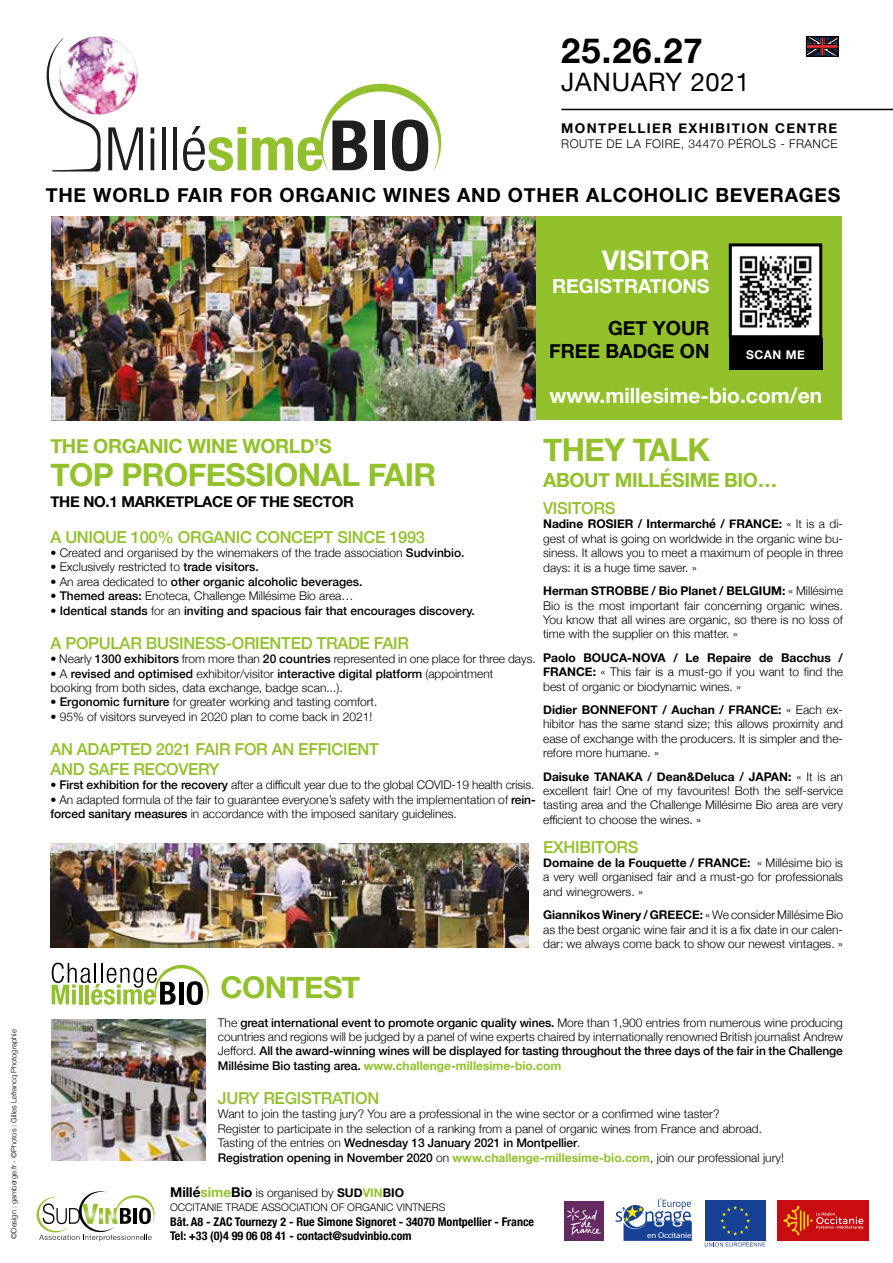
<style>
.page{position:relative;width:893px;height:1263px;background:#fff}
.page>*{position:absolute;margin:0;border:0;box-sizing:border-box;transform-origin:0 0}
.t1{font:700 34.5px "Helvetica Neue";color:#000}
.t2{font:700 31.5px "Helvetica Neue";letter-spacing:-.02em;color:#92c12b}
.t3{font:700 30px "Helvetica Neue";letter-spacing:-.02em;color:#92c12b}
.t4{font:700 27px "Helvetica Neue";color:#fff}
.t5{font:25.5px "Helvetica Neue";letter-spacing:.03em;color:#000}
.t6{font:700 21px "Helvetica Neue";color:#fff}
.t7{font:700 19.5px "Helvetica Neue";letter-spacing:.04em;color:#000}
.t8{font:700 19.5px "Helvetica Neue";letter-spacing:-.02em;color:#92c12b}
.t9{font:700 19.5px/23.4px "Helvetica Neue";color:#000;text-align:right}
.t10{font:700 19.5px "Helvetica Neue";color:#fff}
.t11{font:500 16.5px/19.8px "Helvetica Neue";letter-spacing:-.02em;color:#92c12b}
.t12{font:700 15px "Helvetica Neue";letter-spacing:-.02em;color:#000}
.t13{font:700 13.5px "Helvetica Neue";letter-spacing:.1em;color:#000}
.t14{font:300 12px/14.4px "Helvetica Neue";color:#000;text-align:justify}
.t15{font:500 12px/14.4px "Helvetica Neue";color:#000;text-align:justify}
.t16{font:700 condensed 12px/14.4px "Helvetica Neue";color:#000}
.t17{font:300 12px "Helvetica Neue";letter-spacing:.04em;color:#000}
.t18{font:700 12px "Helvetica Neue";letter-spacing:.04em;color:#fff}
.t19{font:300 10.5px "Helvetica Neue";color:#000}
.t20{font:8.4px "Myriad Pro";letter-spacing:-.02em;color:#fff;scale:1.06 1}
.t21{font:300 7.5px "Helvetica Neue";color:#000}
.s1{font-weight:700}
.s2{font-weight:500}
.s3{font-weight:300}
.s4{font-weight:700;color:#92c12b}
.s5{font-weight:700;font-size:13.5px}
.s6{font-weight:700;font-size:13.5px;color:#92c12b}
</style>
<div class="page">
<svg style="left:808px;top:39px;width:28px;height:15px"></svg>
<div style="left:806px;top:37px;width:32px;height:19px;border:1px solid #000"></div>
<div style="left:536px;top:217px;width:306px;height:203px;background:#92c12b"></div>
<svg style="left:36px;top:1191px;width:119px;height:50px"></svg>
<img style="left:51px;top:217px;width:485px;height:204px">
<img style="left:51px;top:1019px;width:154px;height:142px">
<img style="left:50px;top:843px;width:478px;height:104px">
<svg style="left:46px;top:51px;width:55px;height:121px"></svg>
<svg style="left:108px;top:127px;width:35px;height:43px"></svg>
<hr style="left:151px;top:138px;width:3px;height:32px;background:#1f1f1d">
<svg style="left:151px;top:127px;width:3px;height:7px"></svg>
<hr style="left:162px;top:127px;width:4px;height:43px;background:#1f1f1d">
<hr style="left:173px;top:127px;width:4px;height:43px;background:#1f1f1d">
<svg style="left:183px;top:126px;width:63px;height:45px"></svg>
<svg style="left:252px;top:83px;width:190px;height:90px"></svg>
<img style="left:53px;top:36px;width:85px;height:83px">
<hr style="left:561px;top:109px;width:332px;height:1px;background:#000">
<div style="left:564px;top:1201px;width:40px;height:40px;background:#652a62"></div>
<svg style="left:567px;top:1207px;width:34px;height:28px"></svg>
<div style="left:705px;top:1200px;width:60px;height:40px;background:#164194"></div>
<svg style="left:720px;top:1206px;width:30px;height:29px"></svg>
<svg style="left:705px;top:1241px;width:60px;height:5px"></svg>
<svg style="left:615px;top:1198px;width:77px;height:43px"></svg>
<div style="left:778px;top:1200px;width:91px;height:40px;background:#c90c0f"></div>
<svg style="left:783px;top:1206px;width:80px;height:29px"></svg>
<svg style="left:52px;top:962px;width:157px;height:43px"></svg>
<div style="left:729px;top:338px;width:93px;height:32px;background:#000"></div>
<img style="left:733px;top:247px;width:85px;height:87px">
<div style="left:729px;top:243px;width:93px;height:95px;border:3px solid #000"></div>
<p class="t21" style="left:8px;top:1238px;width:211px;rotate:-90deg">©Design : gamberge.fr - ©Photos : Gilles Lefrancq Photographie</p>
<h1 class="t1" style="left:561px;top:23px;width:143px">25.26.27</h1>
<h3 class="t5" style="left:561px;top:64px;width:190px">JANUARY 2021</h3>
<p class="t13" style="left:561px;top:118px;width:278px">MONTPELLIER EXHIBITION CENTRE</p>
<p class="t17" style="left:561px;top:134px;width:278px">ROUTE DE LA FOIRE, 34470 PÉROLS - FRANCE</p>
<h3 class="t7" style="left:46px;top:180px;width:796px">THE WORLD FAIR FOR ORGANIC WINES AND OTHER ALCOHOLIC BEVERAGES</h3>
<h3 class="t4" style="left:602px;top:239px;width:109px">VISITOR</h3>
<h3 class="t10" style="left:552px;top:271px;width:159px">REGISTRATIONS</h3>
<h3 class="t9" style="left:549px;top:316px;width:162px">GET YOUR<br>FREE BADGE ON</h3>
<h3 class="t6" style="left:549px;top:379px;width:274px">www.millesime-bio.com/en</h3>
<p class="t18" style="left:746px;top:345px;width:60px">SCAN ME</p>
<h2 class="t2" style="left:543px;top:425px;width:169px">THEY TALK</h2>
<h3 class="t8" style="left:543px;top:464px;width:236px">ABOUT MILLÉSIME BIO…</h3>
<h3 class="t11" style="left:543px;top:497px;width:74px">VISITORS</h3>
<p class="t14" style="left:543px;top:516px;width:301px"><span class="s1">Nadine ROSIER / Intermarché / FRANCE:</span> « It is a di&shy;gest of what is going on worldwide in the organic wine bu&shy;siness. It allows you to meet a maximum of people in three days: it is a huge time saver. »</p>
<p class="t14" style="left:543px;top:583px;width:301px"><span class="s1">Herman STROBBE / Bio Planet / BELGIUM:</span> « Millésime Bio is the most important fair concerning organic wines.<br>You know that all wines are organic, so there is no loss of time with the supplier on this matter. »</p>
<p class="t14" style="left:543px;top:649px;width:301px"><span class="s1">Paolo BOUCA-NOVA / Le Repaire de Bacchus / FRANCE:</span> « This fair is a must-go if you want to find the best of organic or biodynamic wines. »</p>
<p class="t14" style="left:543px;top:701px;width:301px"><span class="s1">Didier BONNEFONT / Auchan / FRANCE:</span> « Each ex&shy;hibitor has the same stand size; this allows proximity and ease of exchange with the producers. It is simpler and the&shy;refore more humane. »</p>
<p class="t14" style="left:543px;top:768px;width:301px"><span class="s1">Daisuke TANAKA / Dean&amp;Deluca / JAPAN:</span> « It is an excellent fair! One of my favourites! Both the self-service tasting area and the Challenge Millésime Bio area are very efficient to choose the wines. »</p>
<h3 class="t11" style="left:543px;top:835px;width:97px">EXHIBITORS</h3>
<p class="t14" style="left:543px;top:854px;width:301px"><span class="s1">Domaine de la Fouquette / FRANCE:</span> « Millésime bio is a very well organised fair and a must-go for professionals and winegrowers. »</p>
<p class="t14" style="left:543px;top:907px;width:301px"><span class="s1">Giannikos Winery / GREECE:</span> « We consider Millésime Bio as the best organic wine fair and it is a fix date in our calen&shy;dar: we always come back to show our newest vintages. »</p>
<h3 class="t8" style="left:50px;top:431px;width:283px">THE ORGANIC WINE WORLD’S</h3>
<h2 class="t2" style="left:50px;top:450px;width:387px">TOP PROFESSIONAL FAIR</h2>
<p class="t12" style="left:50px;top:490px;width:305px">THE NO.1 MARKETPLACE OF THE SECTOR</p>
<h3 class="t11" style="left:50px;top:525px;width:376px">A UNIQUE 100% ORGANIC CONCEPT SINCE 1993</h3>
<p class="t14" style="left:50px;top:545px;width:416px">• Created and organised by the winemakers of the trade association <span class="s2">Sudvinbio.</span></p>
<p class="t14" style="left:50px;top:559px;width:210px">• Exclusively restricted to <span class="s2">trade visitors.</span></p>
<p class="t15" style="left:50px;top:573px;width:313px"><span class="s3">• An area dedicated to</span> other organic alcoholic beverages.</p>
<p class="t14" style="left:50px;top:588px;width:305px">• <span class="s2">Themed areas:</span> Enoteca, Challenge Millésime Bio area…</p>
<p class="t15" style="left:50px;top:602px;width:426px"><span class="s3">•</span> Identical stands <span class="s3">for an</span> inviting and spacious fair that encourages discovery.</p>
<h3 class="t11" style="left:50px;top:632px;width:360px">A POPULAR BUSINESS-ORIENTED TRADE FAIR</h3>
<p class="t14" style="left:50px;top:651px;width:487px">• Nearly <span class="s2">1300 exhibitors</span> from more than <span class="s2">20 countries</span> represented in one place for three days.</p>
<p class="t14" style="left:50px;top:665px;width:445px">• A <span class="s2">revised and optimised</span> exhibitor/visitor <span class="s2">interactive digital platform</span> (appointment booking from both sides, data exchange, badge scan...).</p>
<p class="t14" style="left:50px;top:694px;width:328px">• <span class="s2">Ergonomic furniture</span> for greater working and tasting comfort.</p>
<p class="t14" style="left:50px;top:708px;width:323px">• 95% of visitors surveyed in 2020 plan to come back in 2021!</p>
<h3 class="t11" style="left:50px;top:738px;width:330px">AN ADAPTED 2021 FAIR FOR AN EFFICIENT<br>AND SAFE RECOVERY</h3>
<p class="t14" style="left:50px;top:777px;width:485px">• <span class="s2">First exhibition for the recovery</span> after a difficult year due to the global COVID-19 health crisis.</p>
<p class="t14" style="left:50px;top:791px;width:487px">• An adapted formula of the fair to guarantee everyone’s safety with the implementation of <span class="s2">rein&shy;forced sanitary measures</span> in accordance with the imposed sanitary guidelines.</p>
<h3 class="t3" style="left:220px;top:963px;width:141px">CONTEST</h3>
<p class="t15" style="left:218px;top:1014px;width:627px"><span class="s3">The</span> great international event to promote organic quality wines. <span class="s3">More than 1,900 entries from numerous wine producing countries and regions will be judged by a panel of wine experts chaired by internationally renowned British journalist Andrew Jefford.</span> All the award-winning wines will be displayed for tasting throughout the three days of the fair in the Challenge Millésime Bio tasting area. <span class="s4">www.challenge-millesime-bio.com</span></p>
<h3 class="t11" style="left:218px;top:1087px;width:163px">JURY REGISTRATION</h3>
<p class="t14" style="left:218px;top:1106px;width:567px;text-align:left">Want to join the tasting jury? You are a professional in the wine sector or a confirmed wine taster?<br>Register to participate in the selection of a ranking from a panel of organic wines from France and abroad.<br>Tasting of the entries on <span class="s2">Wednesday 13 January 2021 in Montpellier</span>.<br><span class="s2">Registration opening in November 2020</span> on <span class="s4">www.challenge-millesime-bio.com</span>, join our professional jury!</p>
<p class="t14" style="left:170px;top:1184px;width:235px"><span class="s5">Millé</span><span class="s6">sime</span><span class="s5">Bio</span> is organised by <span class="s1">SUD</span><span class="s4">VIN</span><span class="s1">BIO</span></p>
<p class="t19" style="left:170px;top:1199px;width:277px">OCCITANIE TRADE ASSOCIATION OF ORGANIC VINTNERS</p>
<p class="t16" style="left:170px;top:1213px;width:365px">Bât. A8 - ZAC Tournezy 2 - Rue Simone Signoret - 34070 Montpellier - France<br>Tel: +33 (0)4 99 06 08 41 - contact@sudvinbio.com</p>
<p class="t20" style="left:647px;top:1230px;width:43px">en Occitanie</p>
</div>
